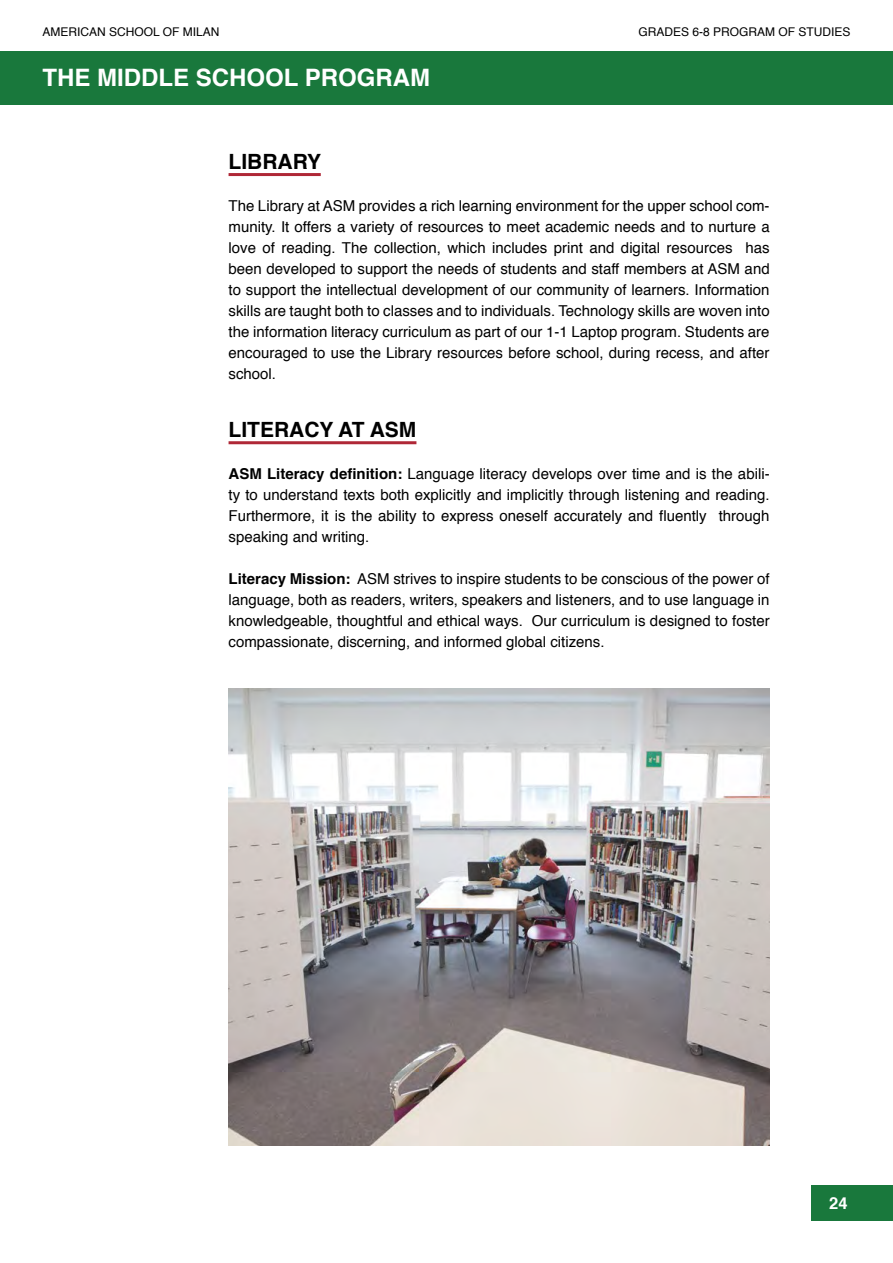
<style>
.page{position:relative;width:893px;height:1263px;background:#fff}
.page>*{position:absolute;margin:0;border:0;box-sizing:border-box;transform-origin:0 0}
.t1{font:700 24px "Helvetica";color:#fff}
.t2{font:700 21px "Helvetica";color:#000}
.t3{font:700 16.5px "Helvetica";color:#fff}
.t4{font:15px/21px "Helvetica";color:#000;text-align:justify}
.t5{font:12px "Helvetica";color:#000}
.s1{font-weight:700}
</style>
<div class="page">
<div style="left:811px;top:1185px;width:82px;height:35px;background:#19783c"></div>
<div style="left:0;top:51px;width:893px;height:54px;background:#19783c"></div>
<hr style="left:229px;top:173px;width:92px;height:3px;background:#af2736">
<hr style="left:229px;top:441px;width:187px;height:3px;background:#af2736">
<img style="left:229px;top:689px;width:541px;height:456px">
<p class="t5" style="left:43px;top:23px;width:178px">AMERICAN SCHOOL OF MILAN</p>
<p class="t5" style="left:638px;top:23px;width:214px">GRADES 6-8 PROGRAM OF STUDIES</p>
<h1 class="t1" style="left:43px;top:58px;width:389px">THE MIDDLE SCHOOL PROGRAM</h1>
<h2 class="t2" style="left:229px;top:144px;width:94px">LIBRARY</h2>
<p class="t4" style="left:229px;top:196px;width:543px">The Library at ASM provides a rich learning environment for the upper school com&shy;munity. It offers a variety of resources to meet academic needs and to nurture a love of reading. The collection, which includes print and digital resources has been developed to support the needs of students and staff members at ASM and to support the intellectual development of our community of learners. Information skills are taught both to classes and to individuals. Technology skills are woven into the information literacy curriculum as part of our 1-1 Laptop program. Students are encouraged to use the Library resources before school, during recess, and after school.</p>
<h2 class="t2" style="left:229px;top:412px;width:189px">LITERACY AT ASM</h2>
<p class="t4" style="left:229px;top:464px;width:543px"><span class="s1">ASM Literacy definition:</span> Language literacy develops over time and is the abili&shy;ty to understand texts both explicitly and implicitly through listening and reading.<br>Furthermore, it is the ability to express oneself accurately and fluently through speaking and writing.</p>
<p class="t4" style="left:229px;top:569px;width:543px"><span class="s1">Literacy Mission:</span> ASM strives to inspire students to be conscious of the power of language, both as readers, writers, speakers and listeners, and to use language in knowledgeable, thoughtful and ethical ways. Our curriculum is designed to foster compassionate, discerning, and informed global citizens.</p>
<p class="t3" style="left:829px;top:1190px;width:20px">24</p>
</div>
